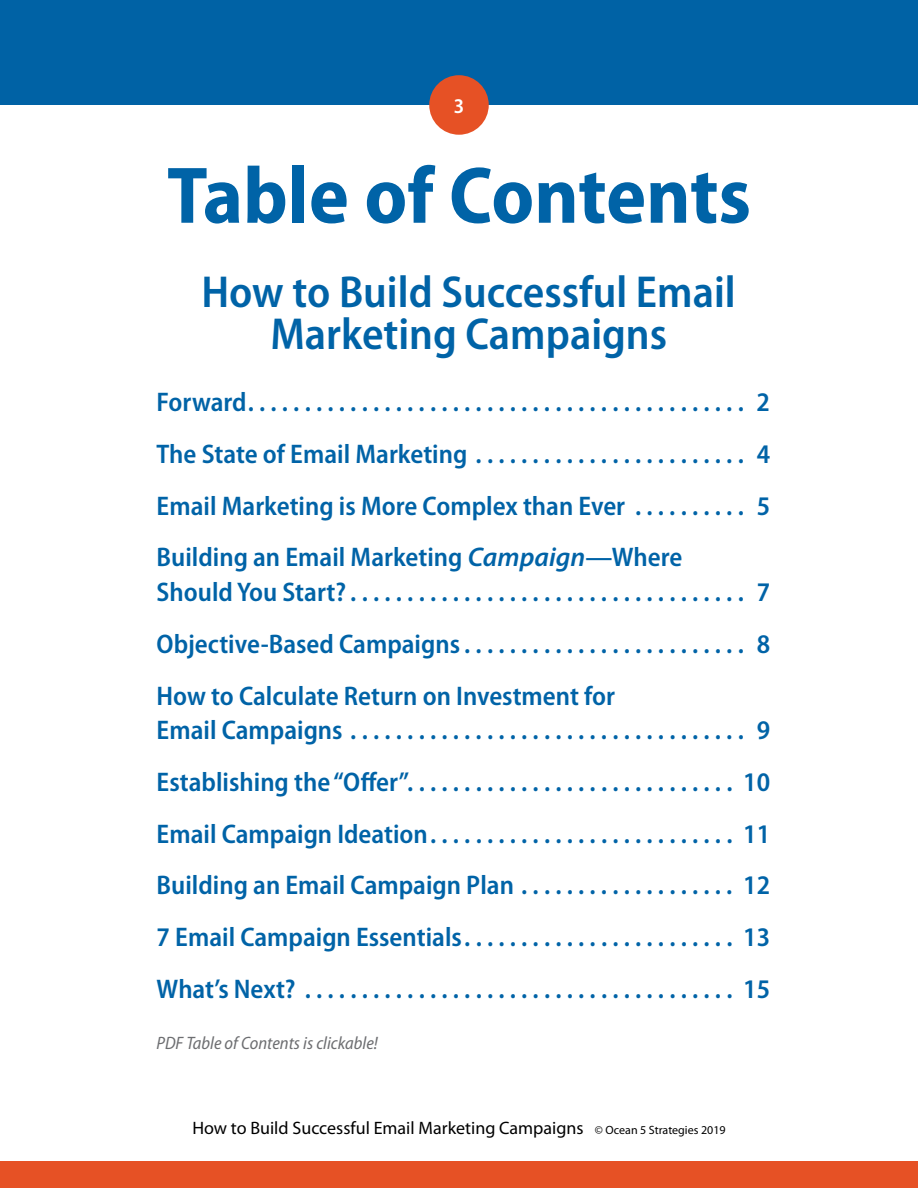
<style>
.page{position:relative;width:918px;height:1188px;background:#fff}
.page>*{position:absolute;margin:0;border:0;box-sizing:border-box;transform-origin:0 0}
.t1{font:700 semi-condensed 81px "Myriad Pro";color:#0063a7}
.t2{font:600 semi-condensed 45px/42px "Myriad Pro";color:#0063a7;text-align:center}
.t3{font:600 semi-condensed 27px/51.8px "Myriad Pro";color:#0063a7;text-align:justify}
.t4{font:600 semi-condensed 21px "Myriad Pro";color:#fff}
.t5{font:18px "Myriad Pro";color:#000}
.t6{font:italic semi-condensed 18px "Myriad Pro";color:#6d6e71}
.s1{font-style:italic;font-stretch:normal}
.s2{font-size:12px}
</style>
<div class="page">
<div style="left:0;top:0;width:918px;height:105px;background:#0062a5"></div>
<div style="left:429px;top:75px;width:60px;height:60px;background:#e65125;border-radius:50%"></div>
<div style="left:0;top:1161px;width:918px;height:27px;background:#e65125"></div>
<p class="t4" style="left:454px;top:93px;width:12px">3</p>
<h1 class="t1" style="left:167px;top:143px;width:585px">Table of Contents</h1>
<h2 class="t2" style="left:202px;top:270px;width:536px">How to Build Successful Email<br>Marketing Campaigns</h2>
<p class="t3" style="left:157px;top:376px;width:615px">Forward . . . . . . . . . . . . . . . . . . . . . . . . . . . . . . . . . . . . . . . . . . . . 2<br>The State of Email Marketing . . . . . . . . . . . . . . . . . . . . . . . . 4<br>Email Marketing is More Complex than Ever . . . . . . . . . . 5<br>Building an Email Marketing <span class="s1">Campaign</span>—Where</p>
<p class="t3" style="left:157px;top:565px;width:615px">Should You Start? . . . . . . . . . . . . . . . . . . . . . . . . . . . . . . . . . . . 7<br>Objective-Based Campaigns . . . . . . . . . . . . . . . . . . . . . . . . . 8<br>How to Calculate Return on Investment for</p>
<p class="t3" style="left:157px;top:704px;width:615px">Email Campaigns . . . . . . . . . . . . . . . . . . . . . . . . . . . . . . . . . . . 9<br>Establishing the “Offer” . . . . . . . . . . . . . . . . . . . . . . . . . . . . . 10<br>Email Campaign Ideation . . . . . . . . . . . . . . . . . . . . . . . . . . . 11<br>Building an Email Campaign Plan . . . . . . . . . . . . . . . . . . . 12<br>7 Email Campaign Essentials . . . . . . . . . . . . . . . . . . . . . . . . 13<br>What’s Next? . . . . . . . . . . . . . . . . . . . . . . . . . . . . . . . . . . . . . . 15</p>
<p class="t6" style="left:157px;top:1032px;width:223px">PDF Table of Contents is clickable!</p>
<p class="t5" style="left:192px;top:1117px;width:535px">How to Build Successful Email Marketing Campaigns <span class="s2">© Ocean 5 Strategies 2019</span></p>
</div>
